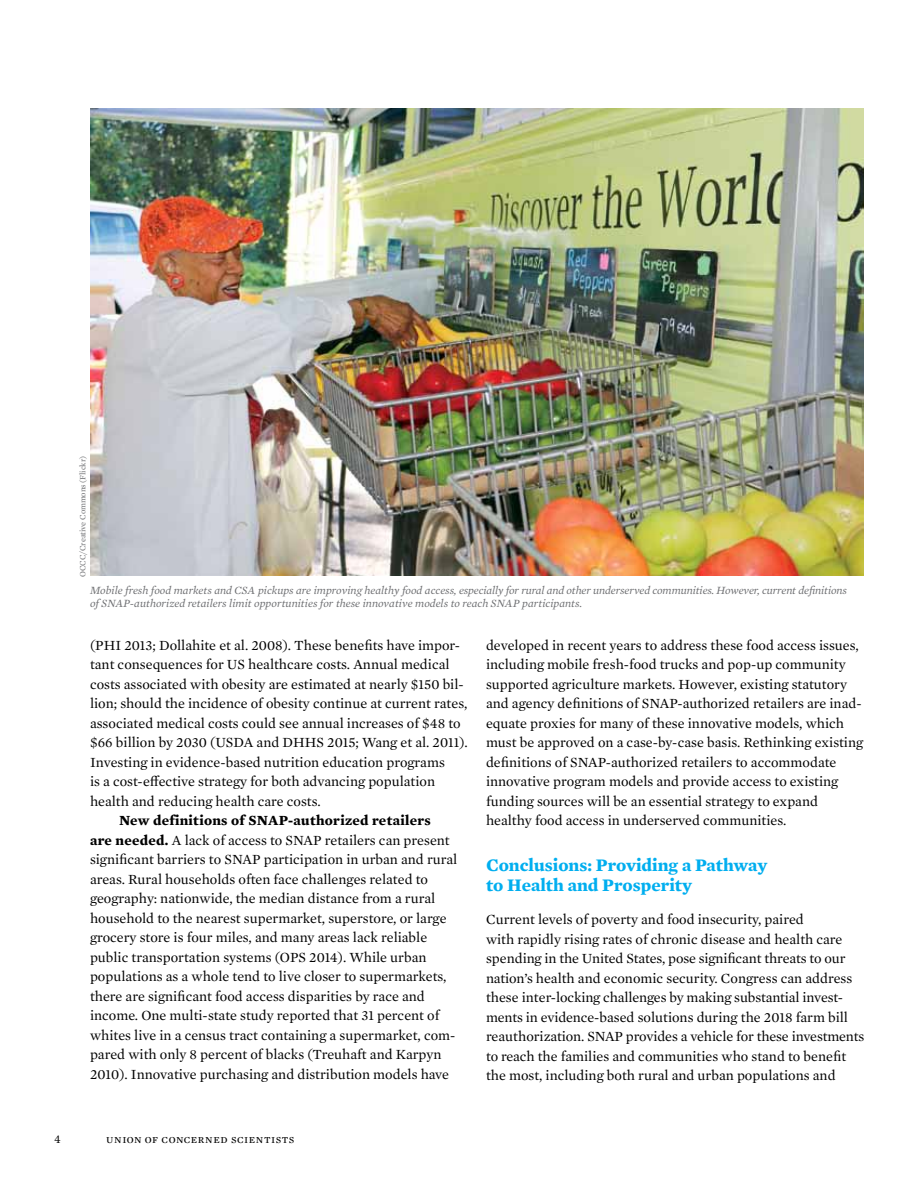
<style>
.page{position:relative;width:918px;height:1188px;background:#fff}
.page>*{position:absolute;margin:0;border:0;box-sizing:border-box;transform-origin:0 0}
.t1{font:700 18px/20.2px "Mercury Text G1";color:#00aeef}
.t2{font:14.25px/19.5px "Mercury Text G1";color:#000}
.t3{font:12px "Mercury Text G1";letter-spacing:.045em;color:#000}
.t4{font:italic 11.25px/13.5px "Mercury Text G1";color:#6d6e71}
.t5{font:8.25px "Mercury Text G1";letter-spacing:-.01em;color:#6d6e71}
.s1{font-weight:700}
</style>
<div class="page">
<img style="left:90px;top:108px;width:774px;height:468px">
<p class="t5" style="left:77px;top:577px;width:123px;rotate:-90deg">OCCC/Creative Commons (Flickr)</p>
<p class="t4" style="left:90px;top:583px;width:759px">Mobile fresh food markets and CSA pickups are improving healthy food access, especially for rural and other underserved communities. However, current definitions of SNAP-authorized retailers limit opportunities for these innovative models to reach SNAP participants.</p>
<p class="t2" style="left:486px;top:634px;width:379px">developed in recent years to address these food access issues, including mobile fresh-food trucks and pop-up community supported agriculture markets. However, existing statutory and agency definitions of SNAP-authorized retailers are inad&shy;equate proxies for many of these innovative models, which must be approved on a case-by-case basis. Rethinking existing definitions of SNAP-authorized retailers to accommodate innovative program models and provide access to existing funding sources will be an essential strategy to expand healthy food access in underserved communities.</p>
<p class="t1" style="left:486px;top:854px;width:283px">Conclusions: Providing a Pathway to Health and Prosperity</p>
<p class="t2" style="left:486px;top:909px;width:380px">Current levels of poverty and food insecurity, paired<br>with rapidly rising rates of chronic disease and health care spending in the United States, pose significant threats to our nation’s health and economic security. Congress can address these inter-locking challenges by making substantial invest&shy;ments in evidence-based solutions during the 2018 farm bill reauthorization. SNAP provides a vehicle for these investments to reach the families and communities who stand to benefit the most, including both rural and urban populations and</p>
<p class="t2" style="left:90px;top:634px;width:379px">(PHI 2013; Dollahite et al. 2008). These benefits have impor&shy;tant consequences for US healthcare costs. Annual medical costs associated with obesity are estimated at nearly $150 bil&shy;lion; should the incidence of obesity continue at current rates, associated medical costs could see annual increases of $48 to $66 billion by 2030 (USDA and DHHS 2015; Wang et al. 2011).<br>Investing in evidence-based nutrition education programs<br>is a cost-effective strategy for both advancing population health and reducing health care costs.</p>
<p class="t2" style="left:90px;top:810px;width:369px;text-indent:29px"><span class="s1">New definitions of SNAP-authorized retailers<br>are needed.</span> A lack of access to SNAP retailers can present significant barriers to SNAP participation in urban and rural areas. Rural households often face challenges related to geography: nationwide, the median distance from a rural household to the nearest supermarket, superstore, or large grocery store is four miles, and many areas lack reliable public transportation systems (OPS 2014). While urban populations as a whole tend to live closer to supermarkets, there are significant food access disparities by race and income. One multi-state study reported that 31 percent of whites live in a census tract containing a supermarket, com&shy;pared with only 8 percent of blacks (Treuhaft and Karpyn 2010). Innovative purchasing and distribution models have</p>
<p class="t3" style="left:54px;top:1130px;width:8px">4</p>
<p class="t3" style="left:106px;top:1130px;width:190px">union of concerned scientists</p>
</div>
